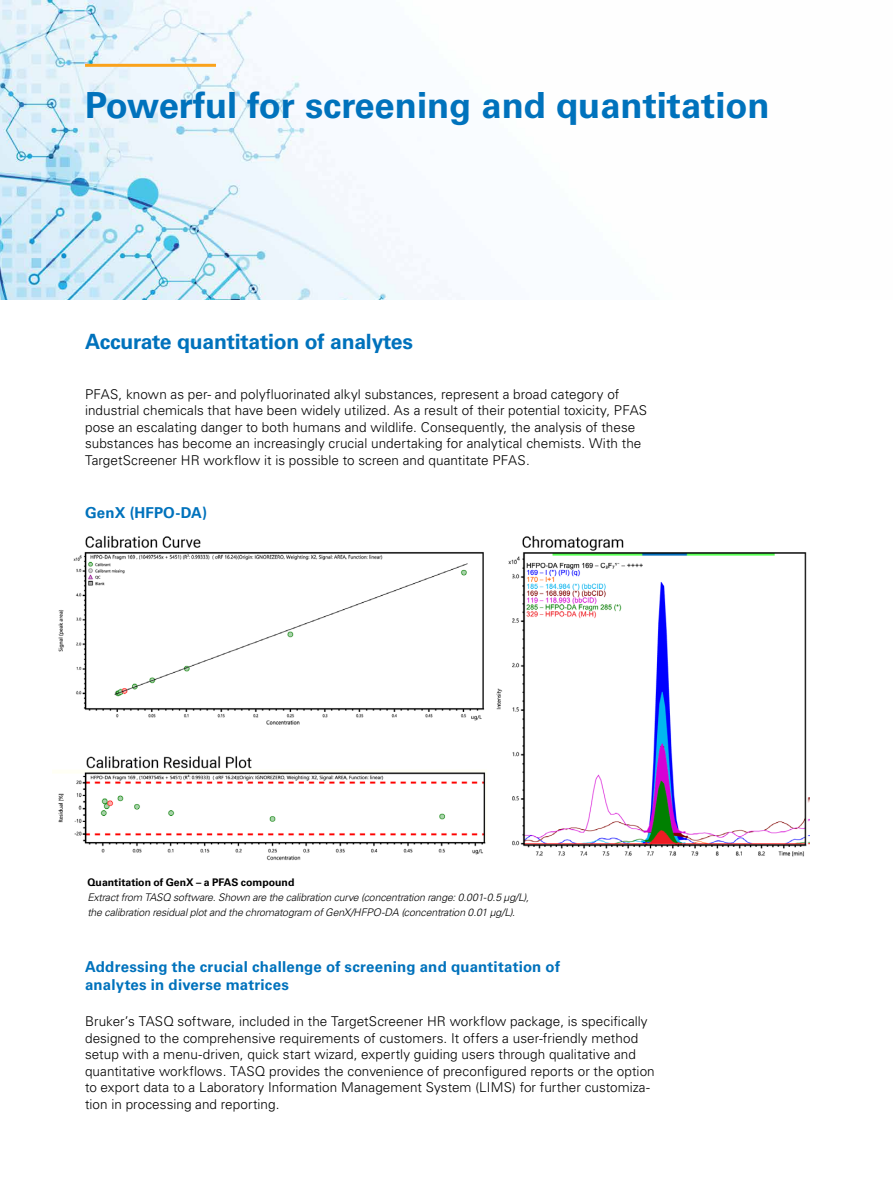
<style>
.page{position:relative;width:893px;height:1187px;background:#fff}
.page>*{position:absolute;margin:0;border:0;box-sizing:border-box;transform-origin:0 0}
.t1{font:700 36px "Univers LT Std";color:#0072bc}
.t2{font:700 21px "Univers LT Std";letter-spacing:-.01em;color:#0072bc}
.t3{font:700 15px/18px "Univers LT Std";letter-spacing:.015em;color:#0072bc}
.t4{font:300 13.5px/16.5px "Univers LT Std";letter-spacing:.005em;color:#000}
.t5{font:italic 300 10.5px/15px "Univers LT Std";letter-spacing:-.015em;color:#000}
.t6{font:700 10.5px "Univers LT Std";color:#000}
</style>
<div class="page">
<img style="left:0;top:0;width:465px;height:300px">
<img style="left:53px;top:535px;width:757px;height:325px">
<hr style="left:85px;top:64px;width:131px;height:3px;background:#faa21b">
<h1 class="t1" style="left:85px;top:84px;width:686px">Powerful for screening and quantitation</h1>
<h2 class="t2" style="left:85px;top:329px;width:329px">Accurate quantitation of analytes</h2>
<p class="t4" style="left:85px;top:385px;width:564px">PFAS, known as per- and polyfluorinated alkyl substances, represent a broad category of industrial chemicals that have been widely utilized. As a result of their potential toxicity, PFAS pose an escalating danger to both humans and wildlife. Consequently, the analysis of these substances has become an increasingly crucial undertaking for analytical chemists. With the TargetScreener HR workflow it is possible to screen and quantitate PFAS.</p>
<p class="t3" style="left:85px;top:504px;width:123px">GenX (HFPO-DA)</p>
<p class="t6" style="left:87px;top:876px;width:209px">Quantitation of GenX – a PFAS compound</p>
<p class="t5" style="left:87px;top:890px;width:443px">Extract from TASQ software. Shown are the calibration curve (concentration range: 0.001-0.5 µg/L), the calibration residual plot and the chromatogram of GenX/HFPO-DA (concentration 0.01 µg/L).</p>
<p class="t3" style="left:85px;top:957px;width:476px">Addressing the crucial challenge of screening and quantitation of analytes in diverse matrices</p>
<p class="t4" style="left:85px;top:1013px;width:571px">Bruker’s TASQ software, included in the TargetScreener HR workflow package, is specifically designed to the comprehensive requirements of customers. It offers a user-friendly method setup with a menu-driven, quick start wizard, expertly guiding users through qualitative and quantitative workflows. TASQ provides the convenience of preconfigured reports or the option to export data to a Laboratory Information Management System (LIMS) for further customiza&shy;tion in processing and reporting.</p>
</div>
